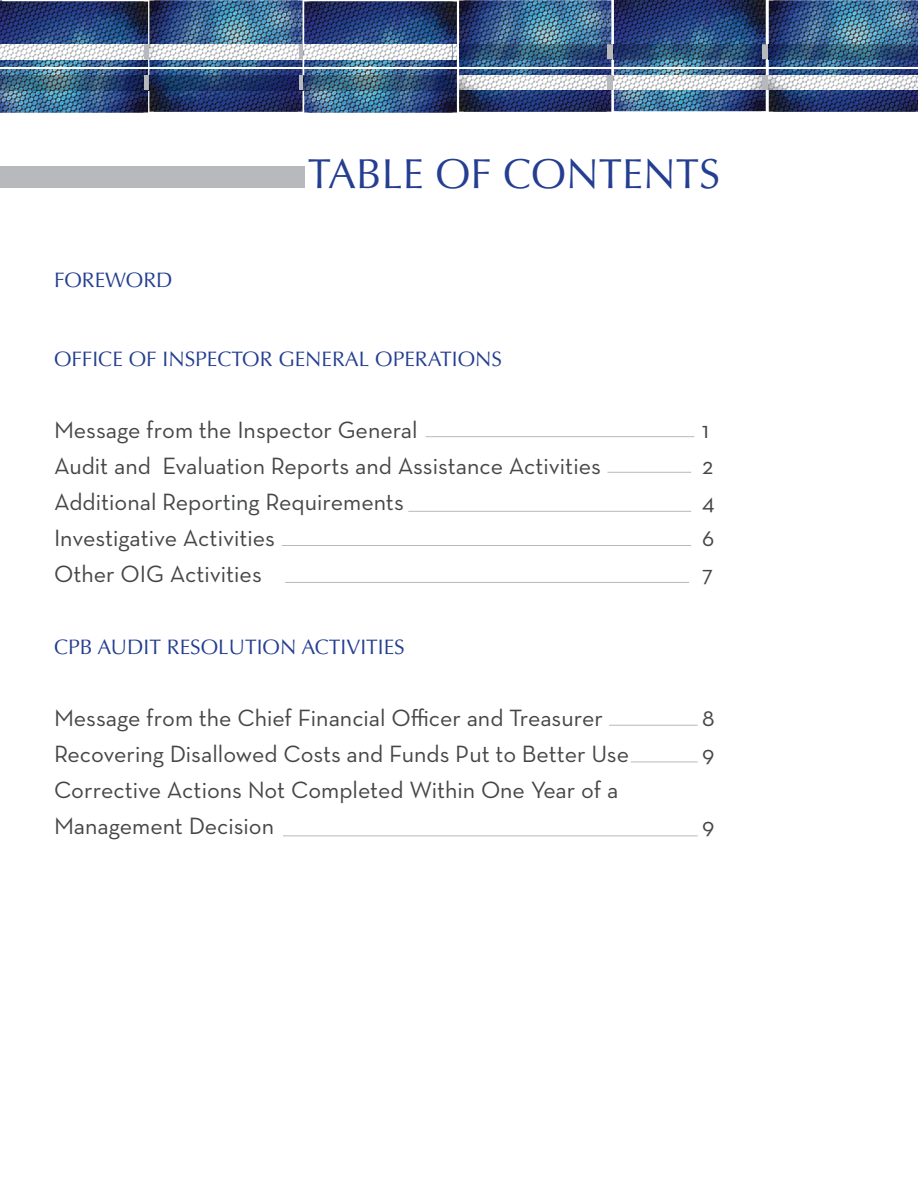
<style>
.page{position:relative;width:918px;height:1188px;background:#fff}
.page>*{position:absolute;margin:0;border:0;box-sizing:border-box;transform-origin:0 0}
.t1{font:42px "Optima";color:#243e91}
.t2{font:24px "Neutra Text";color:#454647}
.t3{font:21px "Optima";color:#243e91}
</style>
<div class="page">
<img style="left:0;top:1px;width:154px;height:112px">
<img style="left:154px;top:1px;width:298px;height:112px">
<img style="left:309px;top:2px;width:148px;height:111px">
<img style="left:761px;top:0;width:5px;height:111px">
<img style="left:308px;top:75px;width:147px;height:15px">
<img style="left:308px;top:44px;width:148px;height:15px">
<img style="left:0;top:2px;width:144px;height:111px">
<img style="left:459px;top:1px;width:148px;height:111px">
<img style="left:614px;top:0;width:147px;height:111px">
<img style="left:769px;top:1px;width:147px;height:111px">
<hr style="left:0;top:67px;width:918px;height:2px;background:#fff">
<svg style="left:144px;top:75px;width:164px;height:15px"></svg>
<img style="left:0;top:75px;width:144px;height:15px">
<svg style="left:607px;top:44px;width:161px;height:15px"></svg>
<img style="left:459px;top:44px;width:148px;height:15px">
<img style="left:614px;top:44px;width:147px;height:15px">
<img style="left:768px;top:44px;width:148px;height:15px">
<svg style="left:144px;top:44px;width:164px;height:15px"></svg>
<img style="left:0;top:44px;width:144px;height:15px">
<svg style="left:607px;top:75px;width:161px;height:15px"></svg>
<img style="left:459px;top:75px;width:148px;height:15px">
<img style="left:614px;top:75px;width:147px;height:15px">
<img style="left:768px;top:75px;width:148px;height:15px">
<div style="left:0;top:166px;width:305px;height:22px;background:#b8b9bc"></div>
<hr style="left:426px;top:436px;width:268px;height:1px;background:#b8b9bc">
<hr style="left:608px;top:472px;width:83px;height:1px;background:#b8b9bc">
<hr style="left:408px;top:511px;width:283px;height:1px;background:#b8b9bc">
<hr style="left:282px;top:545px;width:409px;height:1px;background:#b8b9bc">
<hr style="left:285px;top:582px;width:404px;height:1px;background:#b8b9bc">
<hr style="left:609px;top:725px;width:89px;height:1px;background:#b8b9bc">
<hr style="left:631px;top:762px;width:67px;height:1px;background:#b8b9bc">
<hr style="left:283px;top:836px;width:415px;height:1px;background:#b8b9bc">
<p class="t3" style="left:54px;top:267px;width:120px">FOREWORD</p>
<h1 class="t1" style="left:308px;top:150px;width:414px">TABLE OF CONTENTS</h1>
<p class="t3" style="left:54px;top:347px;width:450px">OFFICE OF INSPECTOR GENERAL OPERATIONS</p>
<p class="t2" style="left:54px;top:415px;width:365px">Message from the Inspector General</p>
<p class="t2" style="left:702px;top:415px;width:8px">1</p>
<p class="t2" style="left:54px;top:451px;width:548px">Audit and Evaluation Reports and Assistance Activities</p>
<p class="t2" style="left:702px;top:451px;width:13px">2</p>
<p class="t2" style="left:54px;top:487px;width:351px">Additional Reporting Requirements</p>
<p class="t2" style="left:702px;top:487px;width:14px">4</p>
<p class="t2" style="left:54px;top:523px;width:223px">Investigative Activities</p>
<p class="t2" style="left:702px;top:523px;width:14px">6</p>
<p class="t2" style="left:54px;top:559px;width:209px">Other OIG Activities</p>
<p class="t2" style="left:702px;top:559px;width:12px">7</p>
<p class="t3" style="left:54px;top:635px;width:352px">CPB AUDIT RESOLUTION ACTIVITIES</p>
<p class="t2" style="left:54px;top:703px;width:551px">Message from the Chief Financial Officer and Treasurer</p>
<p class="t2" style="left:702px;top:703px;width:14px">8</p>
<p class="t2" style="left:54px;top:739px;width:577px">Recovering Disallowed Costs and Funds Put to Better Use</p>
<p class="t2" style="left:702px;top:739px;width:14px">9</p>
<p class="t2" style="left:54px;top:775px;width:566px">Corrective Actions Not Completed Within One Year of a</p>
<p class="t2" style="left:54px;top:811px;width:222px">Management Decision</p>
<p class="t2" style="left:702px;top:811px;width:14px">9</p>
</div>
